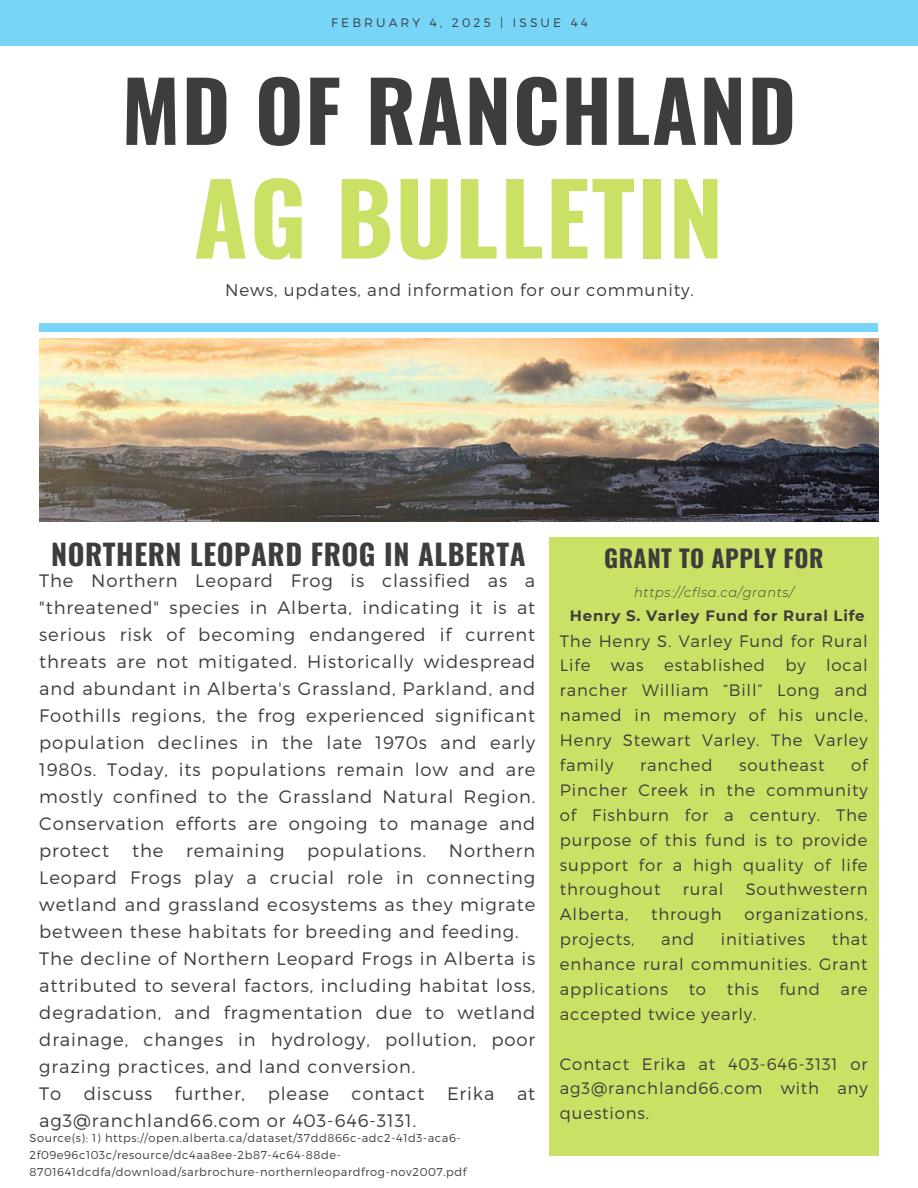
<style>
.page{position:relative;width:918px;height:1188px;background:#fff}
.page>*{position:absolute;margin:0;border:0;box-sizing:border-box;transform-origin:0 0}
.t1{font:700 97.95px "Oswald";letter-spacing:.02em;color:#c9e265}
.t2{font:700 82.95px "Oswald";letter-spacing:.02em;color:#3d3d3d}
.t3{font:700 28.8px "Oswald";letter-spacing:.02em;color:#3d3d3d}
.t4{font:700 24px "Oswald";letter-spacing:.02em;color:#3d3d3d}
.t5{font:300 18px/27px "Montserrat";letter-spacing:.05em;color:#3d3d3d;text-align:justify}
.t6{font:300 16.95px "Montserrat";letter-spacing:.05em;color:#3d3d3d}
.t7{font:300 16.5px/24.9px "Montserrat";letter-spacing:.05em;color:#3d3d3d;text-align:justify}
.t8{font:700 15px "Montserrat";letter-spacing:.05em;color:#3d3d3d}
.t9{font:italic 300 13.05px "Montserrat";letter-spacing:.05em;color:#3d3d3d}
.t10{font:300 12.3px "Montserrat";letter-spacing:.25em;color:#3d3d3d}
.t11{font:300 11.4px/17.1px "Montserrat";letter-spacing:.05em;color:#3d3d3d}
</style>
<div class="page">
<div style="left:0;top:0;width:918px;height:45px;background:#77d5f8"></div>
<div style="left:39px;top:324px;width:839px;height:7px;background:#77d5f8"></div>
<div style="left:550px;top:537px;width:328px;height:618px;background:#c9e265"></div>
<img style="left:39px;top:338px;width:839px;height:184px">
<p class="t10" style="left:331px;top:15px;width:258px">FEBRUARY 4, 2025 | ISSUE 44</p>
<h6 class="t2" style="left:122px;top:46px;width:676px">MD OF RANCHLAND</h6>
<p class="t1" style="left:194px;top:142px;width:531px">AG BULLETIN</p>
<h2 class="t6" style="left:225px;top:279px;width:470px">News, updates, and information for our community.</h2>
<h1 class="t3" style="left:51px;top:531px;width:476px">NORTHERN LEOPARD FROG IN ALBERTA</h1>
<h5 class="t5" style="left:39px;top:566px;width:498px">The Northern Leopard Frog is classified as a "threatened" species in Alberta, indicating it is at serious risk of becoming endangered if current threats are not mitigated. Historically widespread and abundant in Alberta's Grassland, Parkland, and Foothills regions, the frog experienced significant population declines in the late 1970s and early 1980s. Today, its populations remain low and are mostly confined to the Grassland Natural Region.<br>Conservation efforts are ongoing to manage and protect</h5>
<h5 class="t5" style="left:39px;top:836px;width:498px;text-align:left;text-indent:410px">Northern Leopard Frogs play a crucial role in connecting wetland and grassland ecosystems as they migrate between these habitats for breeding and feeding.<br>The decline of Northern Leopard Frogs in Alberta is attributed to several factors, including habitat loss, degradation, and fragmentation due to wetland drainage, changes in hydrology, pollution, poor grazing practices, and land conversion.<br>To discuss further, please contact Erika at ag3@ranchland66.com or 403-646-3131.</h5>
<h5 class="t5" style="left:132px;top:836px;width:33px">the</h5>
<h5 class="t5" style="left:186px;top:836px;width:100px">remaining</h5>
<h5 class="t5" style="left:307px;top:836px;width:120px">populations.</h5>
<h4 class="t11" style="left:30px;top:1129px;width:439px">Source(s): 1) https://open.alberta.ca/dataset/37dd866c-adc2-41d3-aca6-<br>2f09e96c103c/resource/dc4aa8ee-2b87-4c64-88de-<br>8701641dcdfa/download/sarbrochure-northernleopardfrog-nov2007.pdf</h4>
<p class="t4" style="left:604px;top:539px;width:221px">GRANT TO APPLY FOR</p>
<p class="t9" style="left:634px;top:584px;width:161px">https://cflsa.ca/grants/</p>
<p class="t8" style="left:570px;top:606px;width:296px">Henry S. Varley Fund for Rural Life</p>
<p class="t7" style="left:560px;top:627px;width:309px">The Henry S. Varley Fund for Rural Life was established by local rancher William “Bill” Long and named in memory of his uncle, Henry Stewart Varley. The Varley family</p>
<p class="t7" style="left:560px;top:752px;width:309px;text-indent:291px">of Pincher Creek in the community of Fishburn for a century. The purpose of this fund is to provide support for a high quality of life throughout</p>
<p class="t7" style="left:640px;top:752px;width:74px">ranched</p>
<p class="t7" style="left:739px;top:752px;width:87px">southeast</p>
<p class="t7" style="left:683px;top:876px;width:42px">rural</p>
<p class="t7" style="left:746px;top:876px;width:123px">Southwestern</p>
<p class="t7" style="left:560px;top:901px;width:70px">Alberta,</p>
<p class="t7" style="left:651px;top:901px;width:72px">through</p>
<p class="t7" style="left:745px;top:901px;width:125px">organizations,</p>
<p class="t7" style="left:560px;top:926px;width:76px">projects,</p>
<p class="t7" style="left:661px;top:926px;width:35px">and</p>
<p class="t7" style="left:721px;top:926px;width:86px">initiatives</p>
<p class="t7" style="left:560px;top:926px;width:309px;text-indent:272px">that enhance rural communities. Grant applications</p>
<p class="t7" style="left:689px;top:976px;width:19px">to</p>
<p class="t7" style="left:727px;top:976px;width:33px">this</p>
<p class="t7" style="left:779px;top:976px;width:42px">fund</p>
<p class="t7" style="left:841px;top:976px;width:29px">are</p>
<p class="t7" style="left:560px;top:1001px;width:198px">accepted twice yearly.</p>
<h3 class="t7" style="left:560px;top:1050px;width:309px">Contact Erika at 403-646-3131 or ag3@ranchland66.com with any questions.</h3>
</div>
